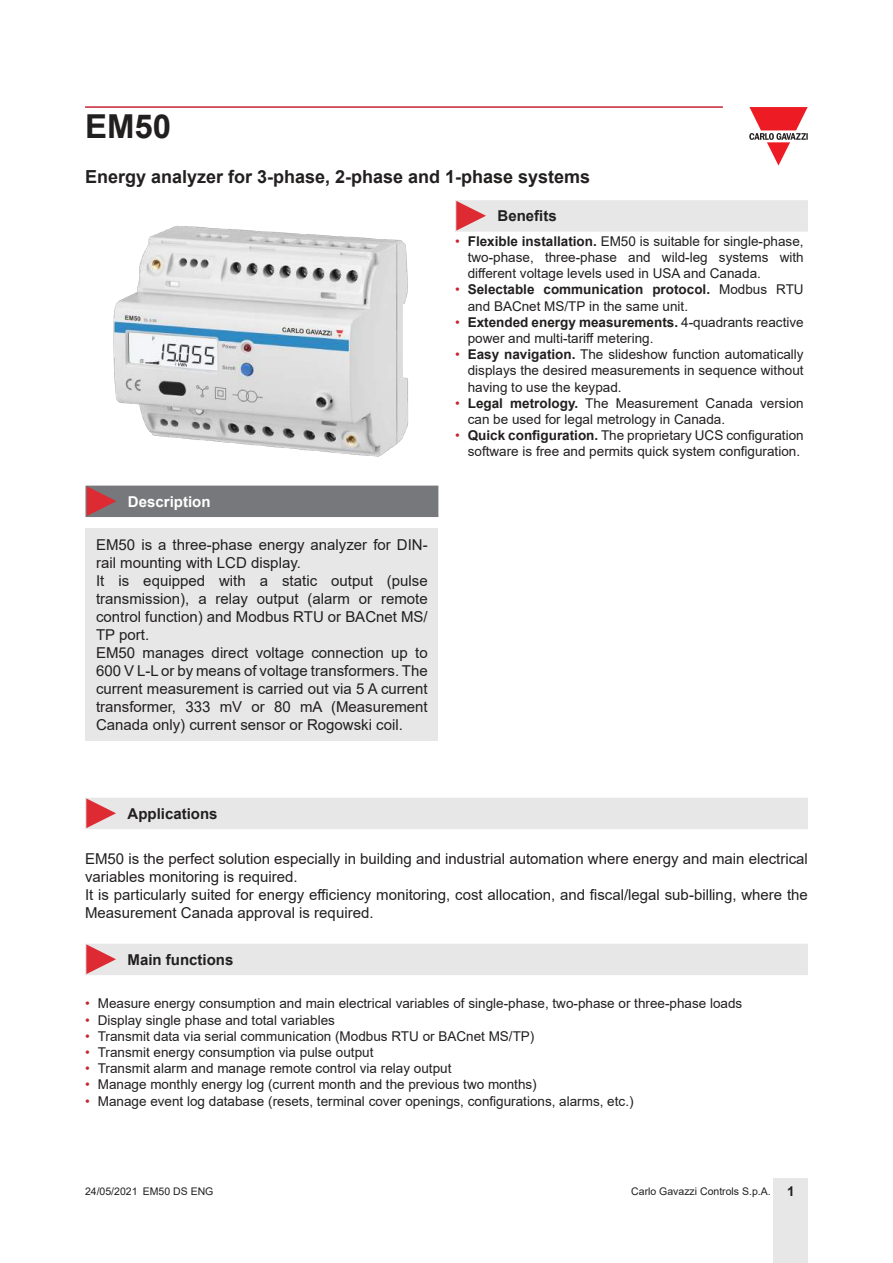
<style>
.page{position:relative;width:893px;height:1263px;background:#fff}
.page>*{position:absolute;margin:0;border:0;box-sizing:border-box;transform-origin:0 0}
.t1{font:700 33px "Arial";color:#221f1f}
.t2{font:700 18px "Arial";color:#221f1f}
.t3{font:15px/18px "Arial";color:#221f1f}
.t4{font:700 15px "Arial";color:#221f1f}
.t5{font:700 15px "Arial";color:#fff}
.t6{font:13.5px/16.2px "Arial";color:#221f1f}
.t7{font:10.5px "Arial";color:#221f1f}
.s1{color:#c42633}
.s2{font-weight:700}
.s3{font-weight:700;font-size:13.5px}
</style>
<div class="page">
<hr style="left:85px;top:106px;width:638px;height:2px;background:#c42633">
<div style="left:774px;top:1178px;width:34px;height:85px;background:#e7e7e8"></div>
<svg style="left:749px;top:107px;width:59px;height:59px"></svg>
<div style="left:85px;top:529px;width:353px;height:212px;background:#e7e7e8"></div>
<img style="left:113px;top:225px;width:295px;height:232px">
<div style="left:85px;top:486px;width:353px;height:31px;background:#77787b"></div>
<div style="left:455px;top:200px;width:353px;height:32px;background:#e7e7e8"></div>
<div style="left:85px;top:798px;width:723px;height:31px;background:#e7e7e8"></div>
<div style="left:85px;top:944px;width:723px;height:31px;background:#e7e7e8"></div>
<h1 class="t1" style="left:85px;top:114px;width:88px">EM50</h1>
<h2 class="t2" style="left:85px;top:170px;width:507px">Energy analyzer for 3-phase, 2-phase and 1-phase systems</h2>
<p class="t5" style="left:128px;top:496px;width:84px">Description</p>
<p class="t3" style="left:96px;top:537px;width:333px">EM50 is a three-phase energy analyzer for DIN&shy;rail mounting with LCD display.<br>It is equipped with a static output (pulse transmission), a relay output (alarm or remote control function) and Modbus RTU or BACnet MS/ TP port.<br>EM50 manages direct voltage connection up to 600 V L-L or by means of voltage transformers. The current measurement is carried out via 5 A current transformer, 333 mV or 80 mA (Measurement Canada only) current sensor or Rogowski coil.</p>
<p class="t4" style="left:497px;top:206px;width:61px">Bene昀椀ts</p>
<p class="t6" style="left:468px;top:234px;width:337px;text-align:justify;text-indent:-13px"><span class="s1">•</span> <span class="s2">Flexible installation.</span> EM50 is suitable for single-phase, two-phase, three-phase and wild-leg systems with di昀昀erent voltage levels used in USA and Canada.</p>
<p class="t6" style="left:468px;top:283px;width:337px;text-indent:-13px"><span class="s1">•</span> <span class="s2">Selectable communication protocol.</span> Modbus RTU and BACnet MS/TP in the same unit.</p>
<p class="t6" style="left:468px;top:315px;width:337px;text-indent:-13px"><span class="s1">•</span> <span class="s2">Extended energy measurements.</span> 4-quadrants reactive power and multi-tari昀昀 metering.</p>
<p class="t6" style="left:468px;top:348px;width:337px;text-align:justify;text-indent:-13px"><span class="s1">•</span> <span class="s2">Easy navigation.</span> The slideshow function automatically displays the desired measurements in sequence without having to use the keypad.</p>
<p class="t6" style="left:468px;top:396px;width:337px;text-indent:-13px"><span class="s1">•</span> <span class="s2">Legal metrology.</span> The Measurement Canada version can be used for legal metrology in Canada.</p>
<p class="t6" style="left:455px;top:427px;width:350px;text-align:right"><span class="s1">•</span> <span class="s2">Quick con昀椀guration.</span> The proprietary UCS con昀椀guration software is free and permits quick system con昀椀guration.</p>
<p class="t4" style="left:128px;top:808px;width:92px">Applications</p>
<p class="t3" style="left:85px;top:851px;width:724px">EM50 is the perfect solution especially in building and industrial automation where energy and main electrical variables monitoring is required.<br>It is particularly suited for energy e昀케ciency monitoring, cost allocation, and 昀椀scal/legal sub-billing, where the Measurement Canada approval is required.</p>
<p class="t4" style="left:128px;top:954px;width:107px">Main functions</p>
<p class="t6" style="left:85px;top:997px;width:659px"><span class="s1">•</span> Measure energy consumption and main electrical variables of single-phase, two-phase or three-phase loads</p>
<p class="t6" style="left:85px;top:1013px;width:251px"><span class="s1">•</span> Display single phase and total variables</p>
<p class="t6" style="left:85px;top:1029px;width:451px"><span class="s1">•</span> Transmit data via serial communication (Modbus RTU or BACnet MS/TP)</p>
<p class="t6" style="left:85px;top:1045px;width:290px"><span class="s1">•</span> Transmit energy consumption via pulse output</p>
<p class="t6" style="left:85px;top:1061px;width:368px"><span class="s1">•</span> Transmit alarm and manage remote control via relay output</p>
<p class="t6" style="left:85px;top:1078px;width:453px"><span class="s1">•</span> Manage monthly energy log (current month and the previous two months)</p>
<p class="t6" style="left:85px;top:1093px;width:550px"><span class="s1">•</span> Manage event log database (resets, terminal cover openings, con昀椀gurations, alarms, etc.)</p>
<p class="t7" style="left:85px;top:1187px;width:130px">24/05/2021 EM50 DS ENG</p>
<p class="t7" style="left:631px;top:1187px;width:165px">Carlo Gavazzi Controls S.p.A. <span class="s3">1</span></p>
</div>
